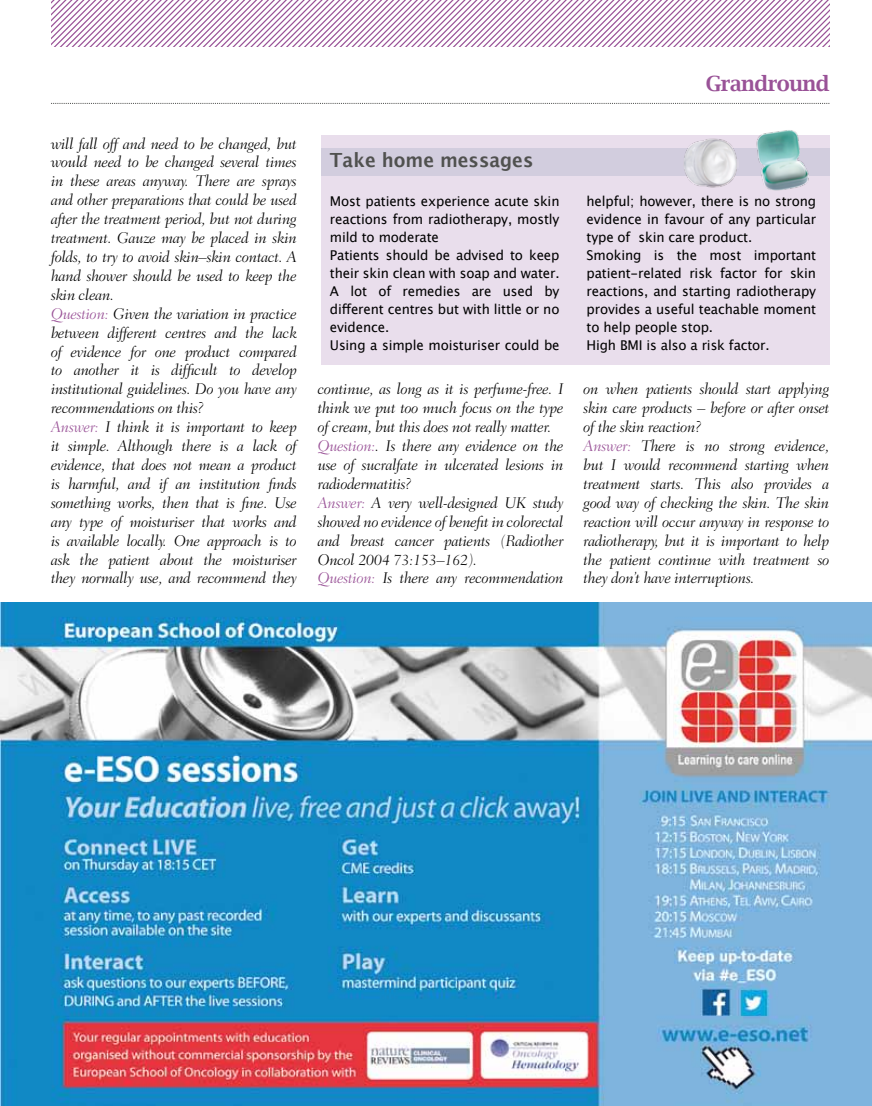
<style>
.page{position:relative;width:872px;height:1106px;background:#fff}
.page>*{position:absolute;margin:0;border:0;box-sizing:border-box;transform-origin:0 0}
.t1{font:600 21px "Lucida Bright";letter-spacing:-.025em;color:#995297}
.t2{font:700 19.5px "Lucida Grande";color:#50514f;scale:.94 1}
.t3{font:italic 300 15.75px/18.9px "Fairfield LH";letter-spacing:-.02em;color:#000}
.t4{font:13.5px/18px "Lucida Grande";letter-spacing:-.01em;color:#000}
.s1{color:#995297}
</style>
<div class="page">
<svg style="left:51px;top:103px;width:778px;height:1px"></svg>
<div style="left:321px;top:135px;width:508px;height:229px;background:#e9deec"></div>
<div style="left:321px;top:148px;width:508px;height:28px;background:#d2cdde"></div>
<img style="left:756px;top:130px;width:53px;height:61px">
<img style="left:684px;top:138px;width:53px;height:50px">
<svg style="left:51px;top:0;width:778px;height:47px"></svg>
<img style="left:0;top:602px;width:872px;height:504px">
<p class="t3" style="left:51px;top:134px;width:247px">will fall off and need to be changed, but would need to be changed several times in these areas anyway. There are sprays and other preparations that could be used after the treatment period, but not during treatment. Gauze may be placed in skin folds, to try to avoid skin–skin contact. A hand shower should be used to keep the skin clean.<br><span class="s1">Question:</span> Given the variation in practice between different centres and the lack of evidence for one product compared to another it is difficult to develop institutional guidelines. Do you have any recommendations on this?<br><span class="s1">Answer:</span> I think it is important to keep it simple. Although there is a lack of evidence, that does not mean a product is harmful, and if an institution finds something works, then that is fine. Use any type of moisturiser that works and is available locally. One approach is to ask the patient about the moisturiser they normally use, and recommend they</p>
<p class="t2" style="left:330px;top:145px;width:218px">Take home messages</p>
<p class="t4" style="left:330px;top:193px;width:231px">Most patients experience acute skin reactions from radiotherapy, mostly mild to moderate<br>Patients should be advised to keep their skin clean with soap and water.<br>A lot of remedies are used by different centres but with little or no evidence.<br>Using a simple moisturiser could be</p>
<h1 class="t1" style="left:705px;top:71px;width:125px">Grandround</h1>
<p class="t4" style="left:586px;top:193px;width:231px">helpful; however, there is no strong evidence in favour of any particular type of skin care product.<br>Smoking is the most important patient-related risk factor for skin reactions, and starting radiotherapy provides a useful teachable moment to help people stop.<br>High BMI is also a risk factor.</p>
<p class="t3" style="left:318px;top:380px;width:247px">continue, as long as it is perfume-free. I think we put too much focus on the type of cream, but this does not really matter.<br><span class="s1">Question:</span>. Is there any evidence on the use of sucralfate in ulcerated lesions in radiodermatitis?<br><span class="s1">Answer:</span> A very well-designed UK study showed no evidence of benefit in colorectal and breast cancer patients (Radiother Oncol 2004 73:153–162).<br><span class="s1">Question:</span> Is there any recommendation</p>
<p class="t3" style="left:583px;top:380px;width:247px">on when patients should start applying skin care products – before or after onset of the skin reaction?<br><span class="s1">Answer:</span> There is no strong evidence, but I would recommend starting when treatment starts. This also provides a good way of checking the skin. The skin reaction will occur anyway in response to radiotherapy, but it is important to help the patient continue with treatment so they don’t have interruptions.</p>
</div>
